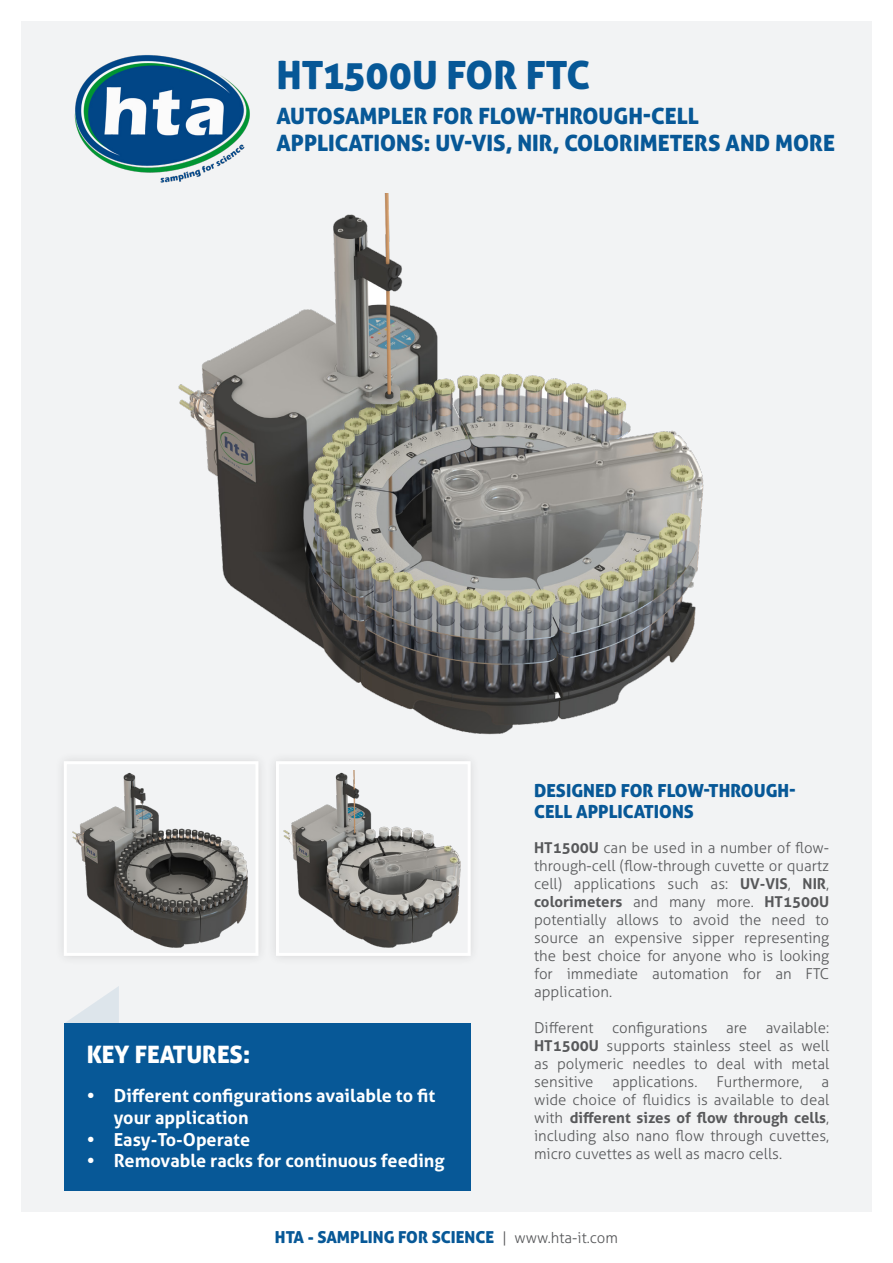
<style>
.page{position:relative;width:893px;height:1263px;background:#fff}
.page>*{position:absolute;margin:0;border:0;box-sizing:border-box;transform-origin:0 0}
.t1{font:39px "Aller Display";color:#075897}
.t2{font:24px "Aller Display";color:#fff}
.t3{font:22.5px/27px "Aller Display";color:#075897}
.t4{font:700 18px/21.6px "Aller";color:#fff}
.t5{font:18px/21.6px "Aller Display";color:#075897}
.t6{font:16.5px "Aller Display";color:#075897}
.t7{font:300 15px/18px "Aller";color:#57585a;text-align:justify}
.s1{font-weight:700}
.s2{font-family:"Aller";font-weight:300;font-size:15px;color:#57585a}
</style>
<div class="page">
<div style="left:21px;top:21px;width:851px;height:1191px;background:#f2f3f4"></div>
<img style="left:74px;top:55px;width:176px;height:128px">
<div style="left:54px;top:751px;width:214px;height:215px;background:#eeeff0"></div>
<div style="left:266px;top:751px;width:215px;height:215px;background:#edeeef"></div>
<div style="left:276px;top:761px;width:195px;height:195px;background:#f2f3f4;border:3px solid #fff"></div>
<div style="left:64px;top:1023px;width:407px;height:168px;background:#075897"></div>
<svg style="left:65px;top:986px;width:54px;height:37px"></svg>
<img style="left:64px;top:764px;width:194px;height:193px">
<img style="left:276px;top:771px;width:194px;height:181px">
<img style="left:178px;top:193px;width:526px;height:542px">
<h1 class="t1" style="left:276px;top:50px;width:315px">HT1500U FOR FTC</h1>
<h3 class="t3" style="left:276px;top:102px;width:560px">AUTOSAMPLER FOR FLOW-THROUGH-CELL<br>APPLICATIONS: UV-VIS, NIR, COLORIMETERS AND MORE</h3>
<h2 class="t2" style="left:87px;top:1039px;width:165px">KEY FEATURES:</h2>
<p class="t4" style="left:114px;top:1085px;width:323px;text-indent:-27px">• Different configurations available to fit your application</p>
<p class="t4" style="left:87px;top:1128px;width:165px">• Easy-To-Operate</p>
<p class="t4" style="left:87px;top:1150px;width:359px">• Removable racks for continuous feeding</p>
<p class="t5" style="left:534px;top:779px;width:263px">DESIGNED FOR FLOW-THROUGH-<br>CELL APPLICATIONS</p>
<p class="t7" style="left:534px;top:839px;width:297px"><span class="s1">HT1500U</span> can be used in a number of flow&shy;through-cell (flow-through cuvette or quartz cell) applications such as: <span class="s1">UV-VIS</span>, <span class="s1">NIR</span>, <span class="s1">colorimeters</span> and many more. <span class="s1">HT1500U </span>potentially allows to avoid the need to source an expensive sipper representing the best choice for anyone who is looking for immediate automation for an FTC application.</p>
<p class="t7" style="left:534px;top:1019px;width:297px">Different configurations are available:<br><span class="s1">HT1500U</span> supports stainless steel as well as polymeric needles to deal with metal sensitive</p>
<p class="t7" style="left:613px;top:1073px;width:86px">applications.</p>
<p class="t7" style="left:716px;top:1073px;width:88px">Furthermore,</p>
<p class="t7" style="left:534px;top:1073px;width:297px;text-indent:287px">a wide choice of fluidics is available to deal with <span class="s1">different sizes of flow through cells</span>, including also nano flow through cuvettes, micro cuvettes as well as macro cells.</p>
<p class="t6" style="left:275px;top:1226px;width:344px">HTA - SAMPLING FOR SCIENCE <span class="s2">| www.hta-it.com</span></p>
</div>
